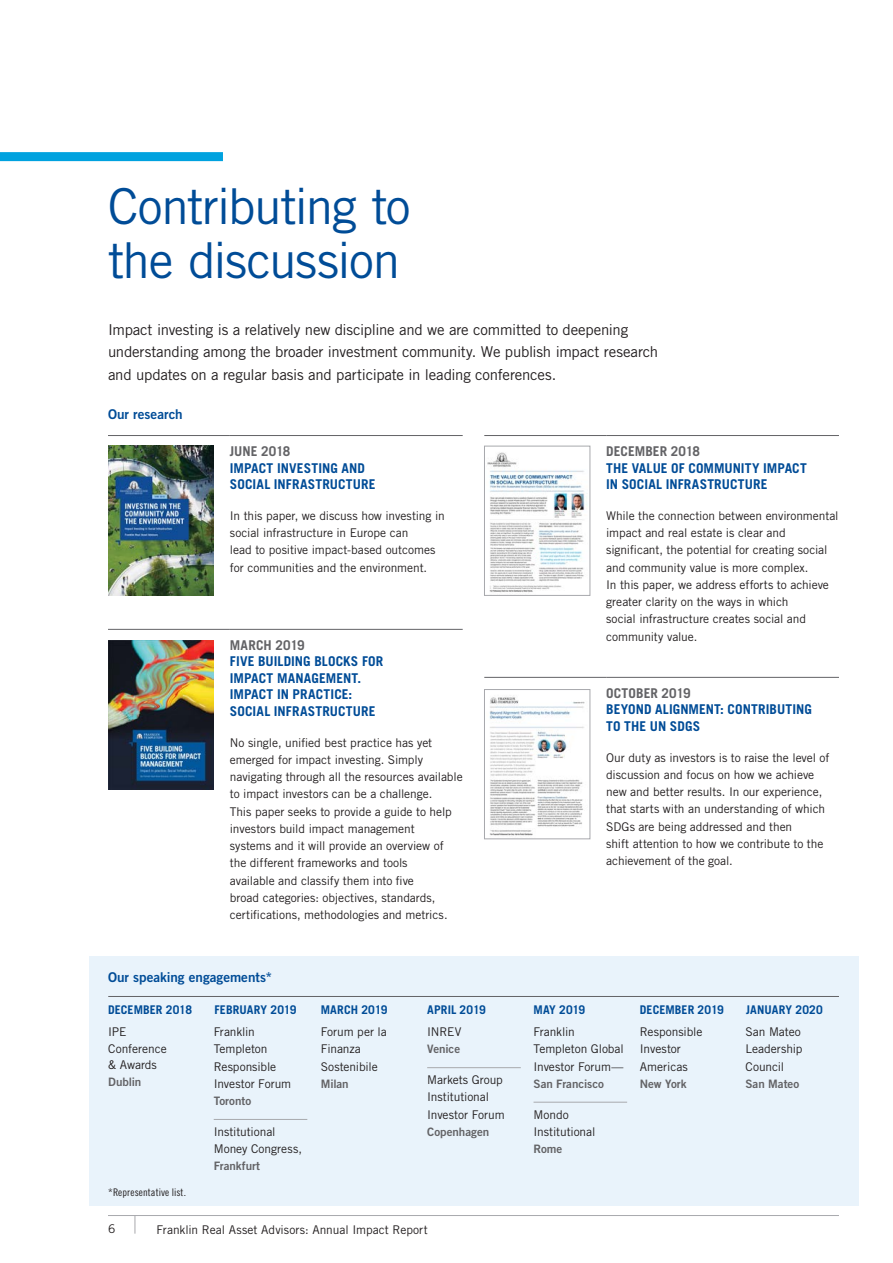
<style>
.page{position:relative;width:893px;height:1263px;background:#fff}
.page>*{position:absolute;margin:0;border:0;box-sizing:border-box;transform-origin:0 0}
.Charts--8_11_Cond{font:49.5px/54px "Trade Gothic LT Std";letter-spacing:-.035em;color:#004c97}
.Body_Copy_9_5_14{font:15px/22.5px "Trade Gothic LT Std";letter-spacing:-.015em;color:#231f20}
.Charts--8_11_Cond-2{font:700 13.5px/16.5px "Trade Gothic LT Std";letter-spacing:.005em;color:#004c97}
.Case_Study___main_co{font:700 13.5px/16.5px "Trade Gothic LT Std";letter-spacing:.01em;color:#004c97}
.Case_Study___main_co-2{font:13.5px "Trade Gothic LT Std Bd 2";color:#004c97}
.Case_Study___main_co-3{font:12px/17.2px "Trade Gothic LT Std";letter-spacing:-.005em;color:#231f20}
.Charts--8_11_Cond-3{font:700 12px "Trade Gothic LT Std";letter-spacing:.01em;color:#004c97}
.Case_Study___main_co-4{font:11.7px "Trade Gothic LT Std Bd 2";letter-spacing:-.005em;color:#636366}
.Charts--8_11_Cond-4{font:10.5px "Trade Gothic LT Std Cn 18";letter-spacing:.01em;color:#231f20}
.s1{color:#636366}
</style>
<div class="page">
<hr style="left:108px;top:1215px;width:731px;height:1px;background:#a8a9ad">
<svg style="left:135px;top:1216px;width:1px;height:17px"></svg>
<div style="left:89px;top:956px;width:769px;height:250px;background:#e9f3fb"></div>
<hr style="left:108px;top:435px;width:122px;height:1px;background:#636366">
<hr style="left:230px;top:435px;width:233px;height:1px;background:#636366">
<hr style="left:108px;top:629px;width:122px;height:1px;background:#636366">
<hr style="left:230px;top:629px;width:233px;height:1px;background:#636366">
<hr style="left:484px;top:435px;width:122px;height:1px;background:#636366">
<hr style="left:606px;top:435px;width:233px;height:1px;background:#636366">
<hr style="left:484px;top:677px;width:122px;height:1px;background:#636366">
<hr style="left:606px;top:677px;width:233px;height:1px;background:#636366">
<hr style="left:214px;top:1119px;width:93px;height:1px;background:#a8a9ad">
<hr style="left:427px;top:1067px;width:94px;height:1px;background:#a8a9ad">
<hr style="left:533px;top:1102px;width:94px;height:1px;background:#a8a9ad">
<img style="left:108px;top:640px;width:106px;height:150px">
<img style="left:489px;top:695px;width:96px;height:141px">
<div style="left:484px;top:689px;width:106px;height:150px;border:1px solid #a8a9ad"></div>
<img style="left:487px;top:452px;width:100px;height:140px">
<div style="left:484px;top:446px;width:106px;height:150px;border:1px solid #a8a9ad"></div>
<img style="left:108px;top:446px;width:106px;height:149px">
<hr style="left:108px;top:996px;width:731px;height:1px;background:#636366">
<div style="left:0;top:152px;width:223px;height:9px;background:#00a2df"></div>
<p class="Charts--8_11_Cond" style="left:108px;top:179px;width:304px">Contributing to the discussion</p>
<p class="Body_Copy_9_5_14" style="left:108px;top:318px;width:552px">Impact investing is a relatively new discipline and we are committed to deepening understanding among the broader investment community. We publish impact research and updates on a regular basis and participate in leading conferences.</p>
<p class="Case_Study___main_co-2" style="left:108px;top:406px;width:76px">Our research</p>
<p class="Case_Study___main_co" style="left:230px;top:443px;width:147px"><span class="s1">JUNE 2018<br></span>IMPACT INVESTING AND<br>SOCIAL INFRASTRUCTURE</p>
<p class="Case_Study___main_co-3" style="left:230px;top:507px;width:216px">In this paper, we discuss how investing in social infrastructure in Europe can<br>lead to positive impact-based outcomes for communities and the environment.</p>
<p class="Charts--8_11_Cond-2" style="left:230px;top:637px;width:155px"><span class="s1">MARCH 2019<br></span>FIVE BUILDING BLOCKS FOR<br>IMPACT MANAGEMENT.<br>IMPACT IN PRACTICE:<br>SOCIAL INFRASTRUCTURE</p>
<p class="Case_Study___main_co-3" style="left:230px;top:734px;width:234px">No single, unified best practice has yet emerged for impact investing. Simply navigating through all the resources available to impact investors can be a challenge.<br>This paper seeks to provide a guide to help investors build impact management<br>systems and it will provide an overview of the different frameworks and tools<br>available and classify them into five<br>broad categories: objectives, standards, certifications, methodologies and metrics.</p>
<p class="Case_Study___main_co-2" style="left:108px;top:968px;width:166px">Our speaking engagements*</p>
<p class="Charts--8_11_Cond-2" style="left:606px;top:443px;width:202px"><span class="s1">DECEMBER 2018<br></span>THE VALUE OF COMMUNITY IMPACT<br>IN SOCIAL INFRASTRUCTURE</p>
<p class="Case_Study___main_co-3" style="left:606px;top:507px;width:234px">While the connection between environmental impact and real estate is clear and significant, the potential for creating social and community value is more complex.<br>In this paper, we address efforts to achieve greater clarity on the ways in which<br>social infrastructure creates social and community value.</p>
<p class="Charts--8_11_Cond-2" style="left:606px;top:685px;width:207px"><span class="s1">OCTOBER 2019<br></span>BEYOND ALIGNMENT: CONTRIBUTING<br>TO THE UN SDGS</p>
<p class="Case_Study___main_co-3" style="left:606px;top:749px;width:225px">Our duty as investors is to raise the level of discussion and focus on how we achieve new and better results. In our experience, that starts with an understanding of which SDGs are being addressed and then<br>shift attention to how we contribute to the achievement of the goal.</p>
<p class="Charts--8_11_Cond-3" style="left:108px;top:1003px;width:86px">DECEMBER 2018</p>
<p class="Charts--8_11_Cond-3" style="left:214px;top:1003px;width:84px">FEBRUARY 2019</p>
<p class="Charts--8_11_Cond-3" style="left:321px;top:1003px;width:68px">MARCH 2019</p>
<p class="Charts--8_11_Cond-3" style="left:427px;top:1003px;width:60px">APRIL 2019</p>
<p class="Charts--8_11_Cond-3" style="left:533px;top:1003px;width:53px">MAY 2019</p>
<p class="Charts--8_11_Cond-3" style="left:640px;top:1003px;width:85px">DECEMBER 2019</p>
<p class="Charts--8_11_Cond-3" style="left:746px;top:1003px;width:78px">JANUARY 2020</p>
<p class="Case_Study___main_co-3" style="left:108px;top:1023px;width:60px;line-height:16.5px">IPE<br>Conference &amp; Awards</p>
<p class="Case_Study___main_co-4" style="left:108px;top:1074px;width:35px">Dublin</p>
<p class="Charts--8_11_Cond-4" style="left:108px;top:1186px;width:79px">*Representative list.</p>
<p class="Case_Study___main_co-3" style="left:214px;top:1023px;width:79px">Franklin<br>Templeton<br>Responsible<br>Investor Forum</p>
<p class="Case_Study___main_co-4" style="left:214px;top:1093px;width:39px">Toronto</p>
<p class="Case_Study___main_co-3" style="left:214px;top:1123px;width:90px">Institutional<br>Money Congress,</p>
<p class="Case_Study___main_co-4" style="left:214px;top:1159px;width:48px">Frankfurt</p>
<p class="Case_Study___main_co-3" style="left:321px;top:1023px;width:67px">Forum per la<br>Finanza<br>Sostenibile</p>
<p class="Case_Study___main_co-4" style="left:321px;top:1076px;width:29px">Milan</p>
<p class="Case_Study___main_co-3" style="left:427px;top:1023px;width:36px">INREV</p>
<p class="Case_Study___main_co-4" style="left:427px;top:1042px;width:34px">Venice</p>
<p class="Case_Study___main_co-3" style="left:427px;top:1071px;width:79px">Markets Group<br>Institutional<br>Investor Forum</p>
<p class="Case_Study___main_co-4" style="left:427px;top:1124px;width:64px">Copenhagen</p>
<p class="Case_Study___main_co-3" style="left:108px;top:1220px;width:9px">6</p>
<p class="Case_Study___main_co-3" style="left:157px;top:1221px;width:273px">Franklin Real Asset Advisors: Annual Impact Report</p>
<p class="Case_Study___main_co-3" style="left:533px;top:1023px;width:92px">Franklin<br>Templeton Global<br>Investor Forum—</p>
<p class="Case_Study___main_co-4" style="left:533px;top:1076px;width:72px">San Francisco</p>
<p class="Case_Study___main_co-3" style="left:533px;top:1105px;width:63px">Mondo<br>Institutional</p>
<p class="Case_Study___main_co-4" style="left:533px;top:1141px;width:30px">Rome</p>
<p class="Case_Study___main_co-3" style="left:640px;top:1023px;width:64px">Responsible<br>Investor<br>Americas</p>
<p class="Case_Study___main_co-4" style="left:640px;top:1076px;width:48px">New York</p>
<p class="Case_Study___main_co-3" style="left:745px;top:1023px;width:59px">San Mateo<br>Leadership<br>Council</p>
<p class="Case_Study___main_co-4" style="left:745px;top:1076px;width:55px">San Mateo</p>
</div>
